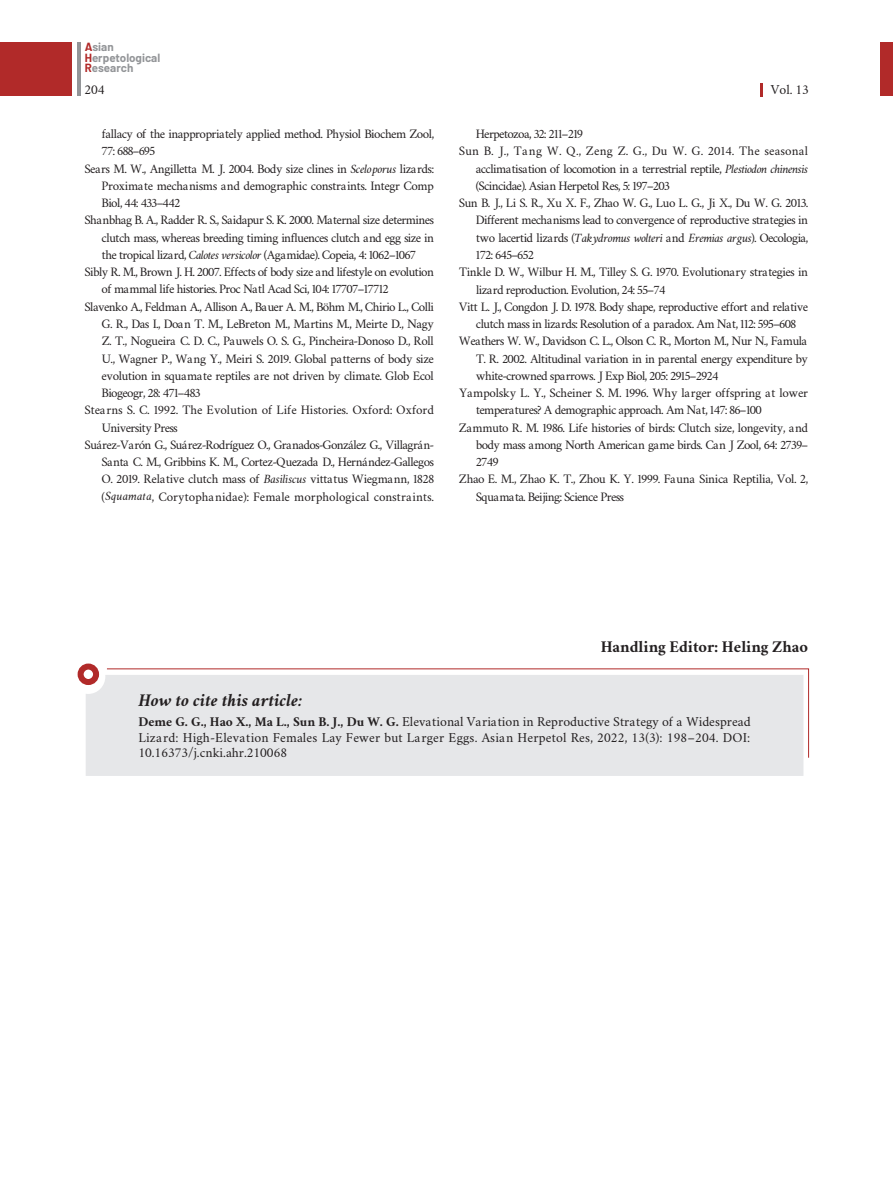
<style>
.page{position:relative;width:893px;height:1191px;background:#fff}
.page>*{position:absolute;margin:0;border:0;box-sizing:border-box;transform-origin:0 0}
.t1{font:italic 700 18px "Crimson";color:#231f20}
.t2{font:700 16.5px "Crimson";color:#231f20}
.t3{font:13.5px/15.3px "Crimson";letter-spacing:.01em;color:#231f20;text-align:justify}
.t4{font:12.75px "Crimson";letter-spacing:-.035em;color:#231f20}
.t5{font:12.75px "Crimson";letter-spacing:-.015em;color:#231f20}
.t6{font:12.75px "Crimson";letter-spacing:-.005em;color:#231f20}
.t7{font:12.75px "Crimson";letter-spacing:.005em;color:#231f20}
.t8{font:12.75px "Crimson";letter-spacing:-.01em;color:#231f20}
.t9{font:12.75px "Crimson";letter-spacing:.02em;color:#231f20}
.t10{font:12.75px "Crimson";letter-spacing:-.065em;color:#231f20}
.t11{font:12.75px "Crimson";letter-spacing:-.055em;color:#231f20}
.t12{font:12.75px "Crimson";letter-spacing:-.075em;color:#231f20}
.t13{font:700 11.55px/10.4px "Barlow";color:#939598}
.s1{color:#b12a29}
.s2{font-style:italic}
.s3{font-weight:700}
</style>
<div class="page">
<div style="left:0;top:43px;width:71px;height:53px;background:#b12a29"></div>
<div style="left:880px;top:43px;width:13px;height:53px;background:#b12a29"></div>
<svg style="left:760px;top:83px;width:3px;height:13px"></svg>
<hr style="left:77px;top:43px;width:3px;height:53px;background:#939598">
<div style="left:86px;top:675px;width:717px;height:101px;background:#e6e7e9"></div>
<div style="left:78px;top:663px;width:21px;height:22px;border:6px solid #b12a29;border-radius:50%"></div>
<svg style="left:107px;top:668px;width:702px;height:90px"></svg>
<p class="t13" style="left:85px;top:41px;width:77px"><span class="s1">A</span>sian<br><span class="s1">H</span>erpetological<br><span class="s1">R</span>esearch</p>
<p class="t3" style="left:84px;top:81px;width:22px">204</p>
<p class="t3" style="left:771px;top:81px;width:40px">Vol. 13</p>
<p class="t4" style="left:102px;top:125px;width:334px">fallacy of the inappropriately applied method. Physiol Biochem Zool,</p>
<p class="t4" style="left:102px;top:142px;width:55px">77: 688–695</p>
<p class="t4" style="left:85px;top:160px;width:351px">Sears M. W., Angilletta M. J. 2004. Body size clines in <span class="s2">Sceloporus</span> lizards:</p>
<p class="t4" style="left:102px;top:177px;width:334px">Proximate mechanisms and demographic constraints. Integr Comp</p>
<p class="t4" style="left:102px;top:194px;width:80px">Biol, 44: 433–442</p>
<p class="t4" style="left:85px;top:211px;width:351px">Shanbhag B. A., Radder R. S., Saidapur S. K. 2000. Maternal size determines</p>
<p class="t4" style="left:102px;top:229px;width:334px">clutch mass, whereas breeding timing influences clutch and egg size in</p>
<p class="t4" style="left:102px;top:246px;width:316px">the tropical lizard, <span class="s2">Calotes versicolor</span> (Agamidae). Copeia, 4: 1062–1067</p>
<p class="t4" style="left:85px;top:263px;width:351px">Sibly R. M., Brown J. H. 2007. Effects of body size and lifestyle on evolution</p>
<p class="t4" style="left:102px;top:280px;width:289px">of mammal life histories. Proc Natl Acad Sci, 104: 17707–17712</p>
<p class="t4" style="left:85px;top:298px;width:351px">Slavenko A., Feldman A., Allison A., Bauer A. M., Böhm M., Chirio L., Colli</p>
<p class="t4" style="left:102px;top:315px;width:334px">G. R., Das I., Doan T. M., LeBreton M., Martins M., Meirte D., Nagy</p>
<p class="t4" style="left:102px;top:332px;width:334px">Z. T., Nogueira C. D. C., Pauwels O. S. G., Pincheira-Donoso D., Roll</p>
<p class="t4" style="left:102px;top:349px;width:334px">U., Wagner P., Wang Y., Meiri S. 2019. Global patterns of body size</p>
<p class="t4" style="left:102px;top:367px;width:334px">evolution in squamate reptiles are not driven by climate. Glob Ecol</p>
<p class="t11" style="left:102px;top:384px;width:101px">Biogeogr, 28: 471–483</p>
<p class="t6" style="left:85px;top:401px;width:351px">Stearns S. C. 1992. The Evolution of Life Histories. Oxford: Oxford</p>
<p class="t4" style="left:102px;top:418px;width:78px">University Press</p>
<p class="t4" style="left:85px;top:436px;width:351px">Suárez-Varón G., Suárez-Rodríguez O., Granados-González G., Villagrán-</p>
<p class="t4" style="left:102px;top:453px;width:334px">Santa C. M., Gribbins K. M., Cortez-Quezada D., Hernández-Gallegos</p>
<p class="t5" style="left:102px;top:470px;width:334px">O. 2019. Relative clutch mass of <span class="s2">Basiliscus</span> vittatus Wiegmann, 1828</p>
<p class="t7" style="left:102px;top:487px;width:334px">(<span class="s2">Squamata</span>, Corytophanidae): Female morphological constraints.</p>
<p class="t10" style="left:476px;top:125px;width:109px">Herpetozoa, 32: 211–219</p>
<p class="t9" style="left:459px;top:142px;width:351px">Sun B. J., Tang W. Q., Zeng Z. G., Du W. G. 2014. The seasonal</p>
<p class="t4" style="left:476px;top:160px;width:334px">acclimatisation of locomotion in a terrestrial reptile, <span class="s2">Plestiodon chinensis</span></p>
<p class="t4" style="left:476px;top:177px;width:196px">(Scincidae). Asian Herpetol Res, 5: 197–203</p>
<p class="t4" style="left:459px;top:194px;width:351px">Sun B. J., Li S. R., Xu X. F., Zhao W. G., Luo L. G., Ji X., Du W. G. 2013.</p>
<p class="t4" style="left:476px;top:211px;width:334px">Different mechanisms lead to convergence of reproductive strategies in</p>
<p class="t4" style="left:476px;top:229px;width:334px">two lacertid lizards (<span class="s2">Takydromus wolteri</span> and <span class="s2">Eremias argus</span>). Oecologia,</p>
<p class="t12" style="left:475px;top:246px;width:61px">172: 645–652</p>
<p class="t4" style="left:459px;top:263px;width:350px">Tinkle D. W., Wilbur H. M., Tilley S. G. 1970. Evolutionary strategies in</p>
<p class="t4" style="left:476px;top:280px;width:191px">lizard reproduction. Evolution, 24: 55–74</p>
<p class="t4" style="left:459px;top:298px;width:350px">Vitt L. J., Congdon J. D. 1978. Body shape, reproductive effort and relative</p>
<p class="t4" style="left:476px;top:315px;width:322px">clutch mass in lizards: Resolution of a paradox. Am Nat, 112: 595–608</p>
<p class="t4" style="left:459px;top:332px;width:349px">Weathers W. W., Davidson C. L., Olson C. R., Morton M., Nur N., Famula</p>
<p class="t4" style="left:476px;top:349px;width:333px">T. R. 2002. Altitudinal variation in in parental energy expenditure by</p>
<p class="t4" style="left:476px;top:367px;width:244px">white-crowned sparrows. J Exp Biol, 205: 2915–2924</p>
<p class="t8" style="left:459px;top:384px;width:350px">Yampolsky L. Y., Scheiner S. M. 1996. Why larger offspring at lower</p>
<p class="t4" style="left:476px;top:401px;width:287px">temperatures? A demographic approach. Am Nat, 147: 86–100</p>
<p class="t4" style="left:459px;top:418px;width:351px">Zammuto R. M. 1986. Life histories of birds: Clutch size, longevity, and</p>
<p class="t4" style="left:476px;top:436px;width:334px">body mass among North American game birds. Can J Zool, 64: 2739–</p>
<p class="t4" style="left:476px;top:453px;width:25px">2749</p>
<p class="t4" style="left:459px;top:470px;width:351px">Zhao E. M., Zhao K. T., Zhou K. Y. 1999. Fauna Sinica Reptilia, Vol. 2,</p>
<p class="t4" style="left:476px;top:487px;width:150px">Squamata. Beijing: Science Press</p>
<p class="t2" style="left:601px;top:634px;width:209px">Handling Editor: Heling Zhao</p>
<h1 class="t1" style="left:138px;top:688px;width:165px">How to cite this article:</h1>
<p class="t3" style="left:138px;top:713px;width:614px"><span class="s3">Deme G. G., Hao X., Ma L., Sun B. J., Du W. G.</span> Elevational Variation in Reproductive Strategy of a Widespread Lizard: High-Elevation Females Lay Fewer but Larger Eggs. Asian Herpetol Res, 2022, 13(3): 198–204. DOI:<br>10.16373/j.cnki.ahr.210068</p>
</div>
